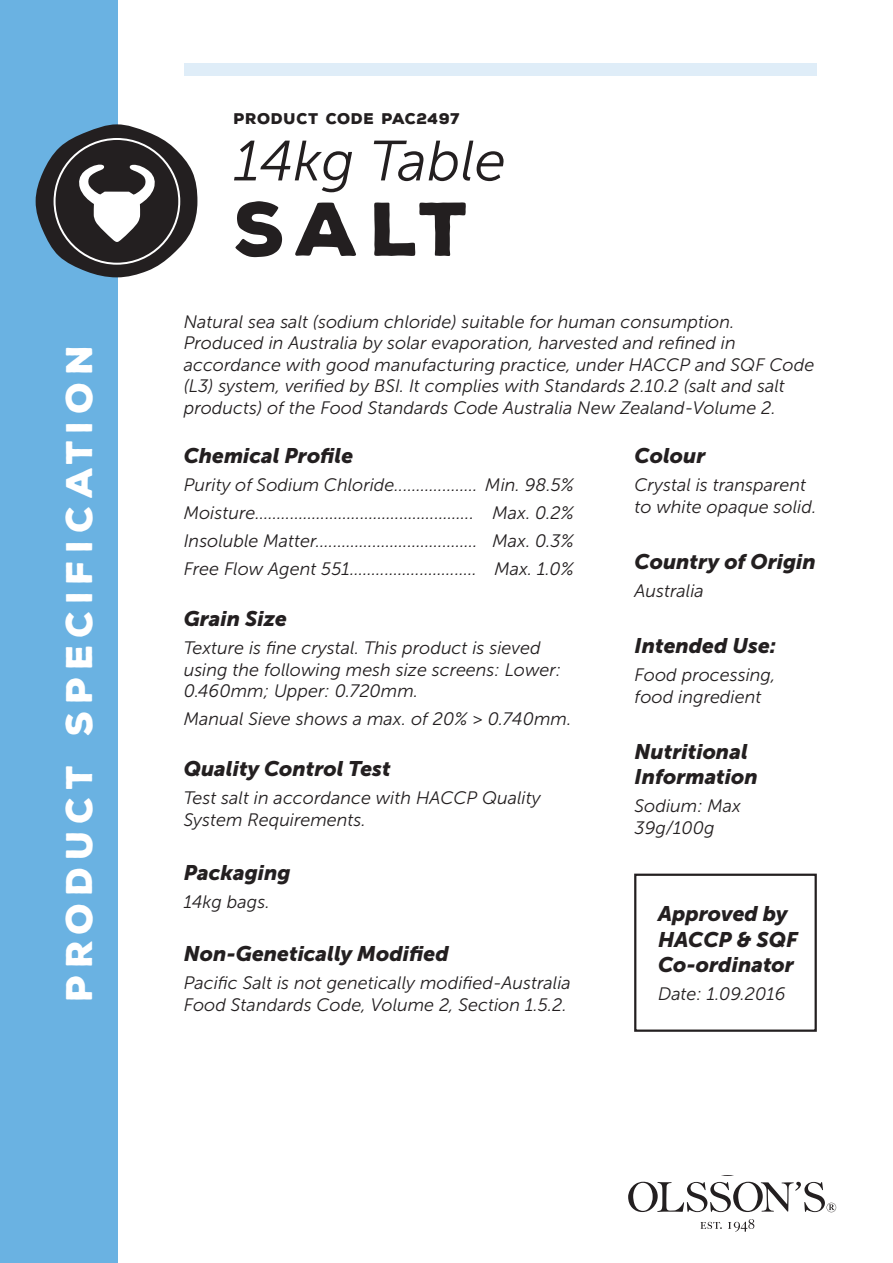
<style>
.page{position:relative;width:893px;height:1263px;background:#fff}
.page>*{position:absolute;margin:0;border:0;box-sizing:border-box;transform-origin:0 0}
.t1{font:900 73.65px "Nexa Rust Sans";color:#231f20}
.t2{font:italic 56.7px "Museo Sans 300";color:#231f20}
.t3{font:900 36px "Nexa Rust Sans";letter-spacing:.2em;color:#fff}
.t4{font:italic 21px/25.2px "Museo Sans 900";color:#231f20}
.t5{font:italic 18px/21.6px "Museo Sans 300";color:#231f20}
.t6{font:900 15px "Nexa Rust Sans";letter-spacing:.05em;color:#231f20}
</style>
<div class="page">
<div style="left:184px;top:64px;width:632px;height:12px;background:#dfedf8"></div>
<div style="left:0;top:0;width:118px;height:1263px;background:#6ab2e2"></div>
<svg style="left:36px;top:124px;width:161px;height:153px"></svg>
<svg style="left:628px;top:1182px;width:208px;height:30px"></svg>
<svg style="left:701px;top:1222px;width:21px;height:7px"></svg>
<svg style="left:728px;top:1219px;width:26px;height:13px"></svg>
<div style="left:634px;top:874px;width:183px;height:158px;border:2px solid #231f20"></div>
<p class="t3" style="left:55px;top:1001px;width:658px;rotate:-90deg">PRODUCT SPECIFICATION</p>
<p class="t6" style="left:234px;top:109px;width:228px">PRODUCT CODE PAC2497</p>
<p class="t2" style="left:234px;top:130px;width:274px">14kg Table</p>
<p class="t1" style="left:234px;top:179px;width:238px">SALT</p>
<p class="t5" style="left:184px;top:311px;width:632px">Natural sea salt (sodium chloride) suitable for human consumption.<br>Produced in Australia by solar evaporation, harvested and refined in accordance with good manufacturing practice, under HACCP and SQF Code (L3) system, verified by BSI. It complies with Standards 2.10.2 (salt and salt products) of the Food Standards Code Australia New Zealand-Volume 2.</p>
<p class="t4" style="left:634px;top:443px;width:72px">Colour</p>
<p class="t5" style="left:634px;top:474px;width:183px">Crystal is transparent to white opaque solid.</p>
<p class="t4" style="left:184px;top:443px;width:171px">Chemical Profile</p>
<p class="t5" style="left:184px;top:474px;width:392px">Purity of Sodium Chloride................... Min. 98.5%</p>
<p class="t5" style="left:184px;top:502px;width:292px">Moisture..................................................</p>
<p class="t5" style="left:184px;top:530px;width:295px">Insoluble Matter.....................................</p>
<p class="t5" style="left:184px;top:558px;width:295px">Free Flow Agent 551.............................</p>
<p class="t5" style="left:492px;top:502px;width:83px">Max. 0.2%</p>
<p class="t5" style="left:492px;top:530px;width:83px">Max. 0.3%</p>
<p class="t5" style="left:494px;top:558px;width:81px">Max. 1.0%</p>
<p class="t4" style="left:634px;top:549px;width:183px">Country of Origin</p>
<p class="t5" style="left:634px;top:580px;width:71px">Australia</p>
<p class="t4" style="left:184px;top:606px;width:105px">Grain Size</p>
<p class="t5" style="left:184px;top:637px;width:379px">Texture is fine crystal. This product is sieved using the following mesh size screens: Lower:<br>0.460mm; Upper: 0.720mm.</p>
<p class="t5" style="left:184px;top:708px;width:389px">Manual Sieve shows a max. of 20% &gt; 0.740mm.</p>
<p class="t4" style="left:184px;top:756px;width:208px">Quality Control Test</p>
<p class="t5" style="left:184px;top:787px;width:359px">Test salt in accordance with HACCP Quality<br>System Requirements.</p>
<p class="t4" style="left:184px;top:860px;width:108px">Packaging</p>
<p class="t5" style="left:184px;top:891px;width:88px">14kg bags.</p>
<p class="t4" style="left:184px;top:941px;width:267px">Non-Genetically Modified</p>
<p class="t5" style="left:184px;top:972px;width:389px">Pacific Salt is not genetically modified-Australia<br>Food Standards Code, Volume 2, Section 1.5.2.</p>
<p class="t4" style="left:634px;top:633px;width:143px">Intended Use:</p>
<p class="t5" style="left:634px;top:664px;width:143px">Food processing, food ingredient</p>
<p class="t4" style="left:634px;top:739px;width:125px">Nutritional<br>Information</p>
<p class="t5" style="left:634px;top:795px;width:108px">Sodium: Max<br>39g/100g</p>
<p class="t4" style="left:658px;top:901px;width:141px">Approved by<br>HACCP &amp; SQF<br>Co-ordinator</p>
<p class="t5" style="left:658px;top:983px;width:129px">Date: 1.09.2016</p>
</div>
